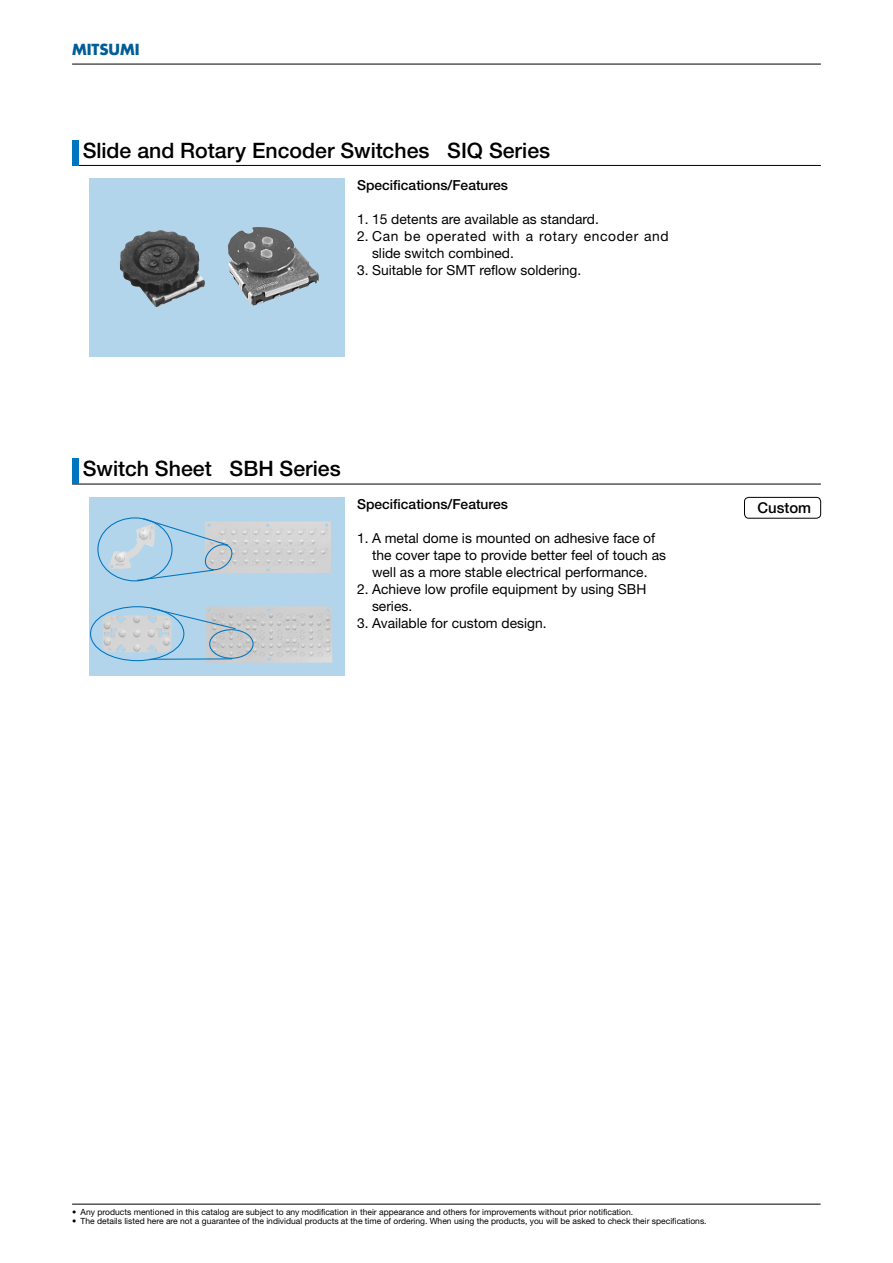
<style>
.page{position:relative;width:893px;height:1263px;background:#fff}
.page>*{position:absolute;margin:0;border:0;box-sizing:border-box;transform-origin:0 0}
.t1{font:500 21.3px "Helvetica Neue";color:#000}
.t2{font:700 14.85px "Futura";color:#005d97}
.t3{font:500 14.85px "Helvetica Neue";color:#000}
.t4{font:13.8px/17px "Helvetica Neue";color:#000}
.t5{font:13.8px/17px "Helvetica Neue";letter-spacing:.045em;color:#000}
.t6{font:500 13.8px "Helvetica Neue";color:#000}
.t7{font:8.55px "Helvetica Neue";color:#000}
</style>
<div class="page">
<hr style="left:72px;top:64px;width:748px;height:1px;background:#000">
<hr style="left:72px;top:1204px;width:748px;height:1px;background:#000">
<hr style="left:72px;top:165px;width:748px;height:1px;background:#000">
<div style="left:72px;top:140px;width:6px;height:25px;background:#0074be"></div>
<div style="left:89px;top:179px;width:255px;height:178px;background:#b3d5ec"></div>
<hr style="left:72px;top:484px;width:748px;height:1px;background:#000">
<div style="left:72px;top:459px;width:6px;height:25px;background:#0074be"></div>
<div style="left:89px;top:497px;width:255px;height:179px;background:#b3d5ec"></div>
<div style="left:744px;top:497px;width:76px;height:21px;border:1px solid #000;border-radius:4px"></div>
<img style="left:120px;top:230px;width:85px;height:78px">
<img style="left:228px;top:227px;width:91px;height:79px">
<img style="left:234px;top:521px;width:97px;height:52px">
<img style="left:206px;top:606px;width:126px;height:57px">
<img style="left:107px;top:524px;width:29px;height:47px">
<img style="left:101px;top:614px;width:70px;height:38px">
<div style="left:90px;top:606px;width:94px;height:55px;border:1px solid #0074be;border-radius:50%"></div>
<div style="left:209px;top:629px;width:44px;height:30px;border:1px solid #0074be;border-radius:50%"></div>
<svg style="left:136px;top:518px;width:98px;height:64px"></svg>
<svg style="left:150px;top:607px;width:87px;height:23px"></svg>
<hr style="left:149px;top:658px;width:83px;height:2px;background:#0074be">
<h2 class="t2" style="left:72px;top:43px;width:69px">MITSUMI</h2>
<h1 class="t1" style="left:83px;top:143px;width:469px">Slide and Rotary Encoder Switches SIQ Series</h1>
<h3 class="t6" style="left:357px;top:181px;width:152px">Specifications/Features</h3>
<h3 class="t4" style="left:357px;top:212px;width:243px">1. 15 detents are available as standard.</h3>
<h3 class="t5" style="left:372px;top:229px;width:298px;text-indent:-15px">2. Can be operated with a rotary encoder and slide switch combined.</h3>
<h3 class="t4" style="left:357px;top:263px;width:225px">3. Suitable for SMT reflow soldering.</h3>
<h1 class="t1" style="left:83px;top:461px;width:259px">Switch Sheet SBH Series</h1>
<h3 class="t6" style="left:357px;top:499px;width:152px">Specifications/Features</h3>
<h3 class="t4" style="left:372px;top:531px;width:295px;text-indent:-15px">1. A metal dome is mounted on adhesive face of the cover tape to provide better feel of touch as well as a more stable electrical performance.</h3>
<h3 class="t4" style="left:372px;top:582px;width:276px;text-indent:-15px">2. Achieve low profile equipment by using SBH series.</h3>
<h3 class="t4" style="left:357px;top:616px;width:191px">3. Available for custom design.</h3>
<h2 class="t3" style="left:757px;top:503px;width:55px">Custom</h2>
<p class="t7" style="left:72px;top:1209px;width:562px">• Any products mentioned in this catalog are subject to any modification in their appearance and others for improvements without prior notification.</p>
<p class="t7" style="left:72px;top:1218px;width:636px">• The details listed here are not a guarantee of the individual products at the time of ordering. When using the products, you will be asked to check their specifications.</p>
</div>
